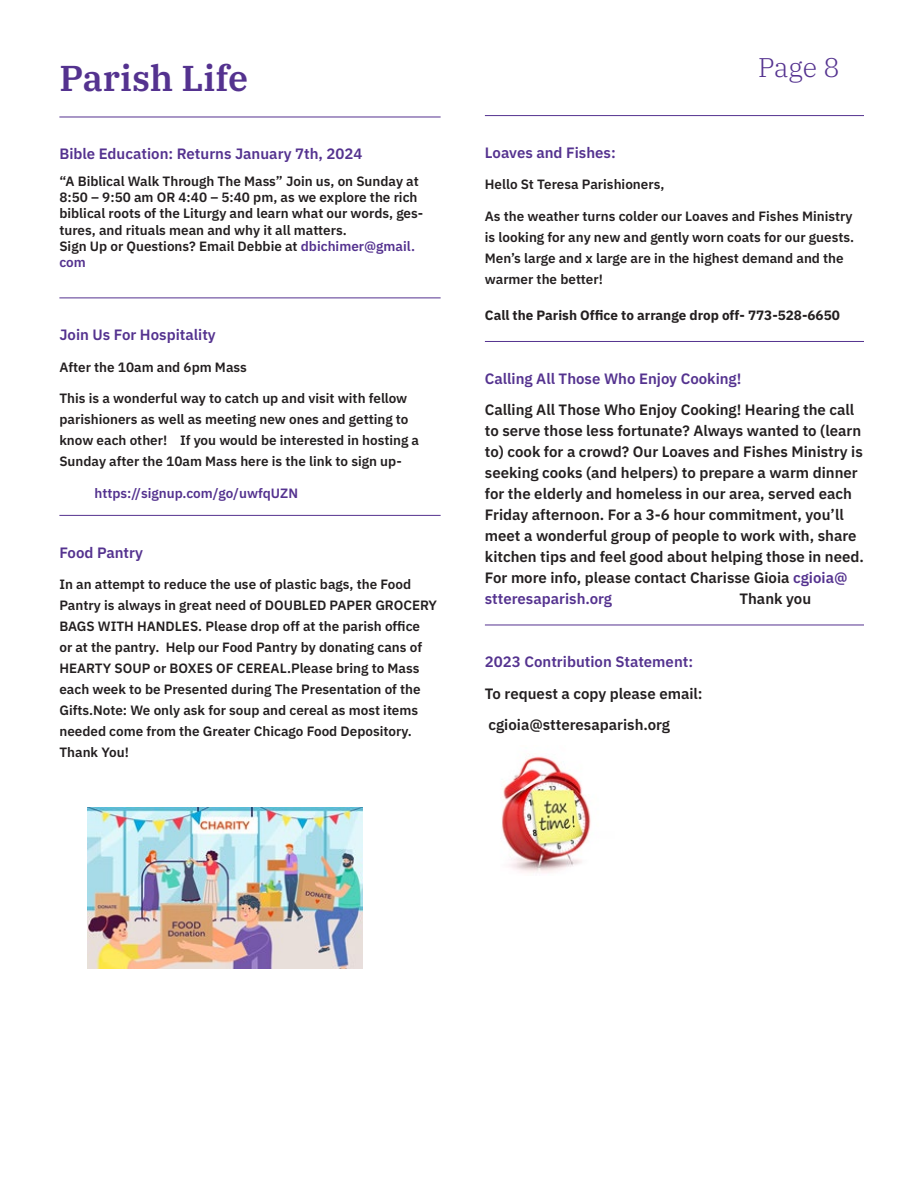
<style>
.page{position:relative;width:918px;height:1188px;background:#fff}
.page>*{position:absolute;margin:0;border:0;box-sizing:border-box;transform-origin:0 0}
.t1{font:36px "IBM Plex Serif Sm Bld";color:#54328f}
.t2{font:300 27px "IBM Plex Serif";color:#54328f}
.t3{font:15px/21px "IBM Plex Sans Sm Bld";color:#231f20}
.t4{font:15px "IBM Plex Sans Sm Bld";color:#54328f}
.t5{font:13.5px/21px "IBM Plex Sans Sm Bld";color:#231f20}
.t6{font:700 13.5px "IBM Plex Sans";color:#231f20}
.t7{font:13.5px "IBM Plex Sans Sm Bld";color:#54328f}
.s1{color:#54328f}
</style>
<div class="page">
<hr style="left:485px;top:115px;width:379px;height:1px;background:#54328f">
<hr style="left:485px;top:341px;width:379px;height:1px;background:#54328f">
<hr style="left:485px;top:625px;width:379px;height:1px;background:#54328f">
<img style="left:501px;top:756px;width:90px;height:117px">
<hr style="left:59px;top:117px;width:382px;height:1px;background:#54328f">
<hr style="left:59px;top:298px;width:382px;height:1px;background:#54328f">
<hr style="left:59px;top:515px;width:382px;height:1px;background:#54328f">
<img style="left:87px;top:808px;width:276px;height:161px">
<h1 class="t1" style="left:59px;top:49px;width:190px">Parish Life</h1>
<p class="t4" style="left:59px;top:142px;width:305px">Bible Education: Returns January 7th, 2024</p>
<p class="t5" style="left:59px;top:172px;width:365px;line-height:16.2px">“A Biblical Walk Through The Mass” Join us, on Sunday at 8:50 – 9:50 am OR 4:40 – 5:40 pm, as we explore the rich biblical roots of the Liturgy and learn what our words, ges&shy;tures, and rituals mean and why it all matters.<br>Sign Up or Questions? Email Debbie at <span class="s1">dbichimer@gmail. com</span></p>
<p class="t4" style="left:59px;top:323px;width:158px">Join Us For Hospitality</p>
<p class="t5" style="left:59px;top:355px;width:189px">After the 10am and 6pm Mass</p>
<p class="t5" style="left:59px;top:387px;width:361px">This is a wonderful way to catch up and visit with fellow parishioners as well as meeting new ones and getting to know each other! If you would be interested in hosting a Sunday after the 10am Mass here is the link to sign up-</p>
<p class="t7" style="left:94px;top:482px;width:205px">https://signup.com/go/uwfqUZN</p>
<p class="t4" style="left:59px;top:541px;width:85px">Food Pantry</p>
<p class="t5" style="left:59px;top:573px;width:379px">In an attempt to reduce the use of plastic bags, the Food Pantry is always in great need of DOUBLED PAPER GROCERY BAGS WITH HANDLES. Please drop off at the parish office<br>or at the pantry. Help our Food Pantry by donating cans of HEARTY SOUP or BOXES OF CEREAL.Please bring to Mass each week to be Presented during The Presentation of the Gifts.Note: We only ask for soup and cereal as most items needed come from the Greater Chicago Food Depository.<br>Thank You!</p>
<h2 class="t2" style="left:758px;top:47px;width:83px">Page 8</h2>
<p class="t4" style="left:485px;top:141px;width:132px">Loaves and Fishes:</p>
<p class="t5" style="left:485px;top:173px;width:181px">Hello St Teresa Parishioners,</p>
<p class="t5" style="left:485px;top:205px;width:371px">As the weather turns colder our Loaves and Fishes Ministry is looking for any new and gently worn coats for our guests.<br>Men’s large and x large are in the highest demand and the warmer the better!</p>
<p class="t6" style="left:485px;top:304px;width:357px">Call the Parish Office to arrange drop off- 773-528-6650</p>
<p class="t4" style="left:485px;top:367px;width:258px">Calling All Those Who Enjoy Cooking!</p>
<p class="t3" style="left:485px;top:398px;width:381px">Calling All Those Who Enjoy Cooking! Hearing the call to serve those less fortunate? Always wanted to (learn to) cook for a crowd? Our Loaves and Fishes Ministry is seeking cooks (and helpers) to prepare a warm dinner for the elderly and homeless in our area, served each Friday afternoon. For a 3-6 hour commitment, you’ll meet a wonderful group of people to work with, share kitchen tips and feel good about helping those in need.<br>For more info, please contact Charisse Gioia <span class="s1">cgioia@ stteresaparish.org</span></p>
<p class="t3" style="left:739px;top:587px;width:73px">Thank you</p>
<p class="t4" style="left:485px;top:650px;width:210px">2023 Contribution Statement:</p>
<p class="t3" style="left:485px;top:677px;width:219px;line-height:31.5px">To request a copy please email: cgioia@stteresaparish.org</p>
</div>
